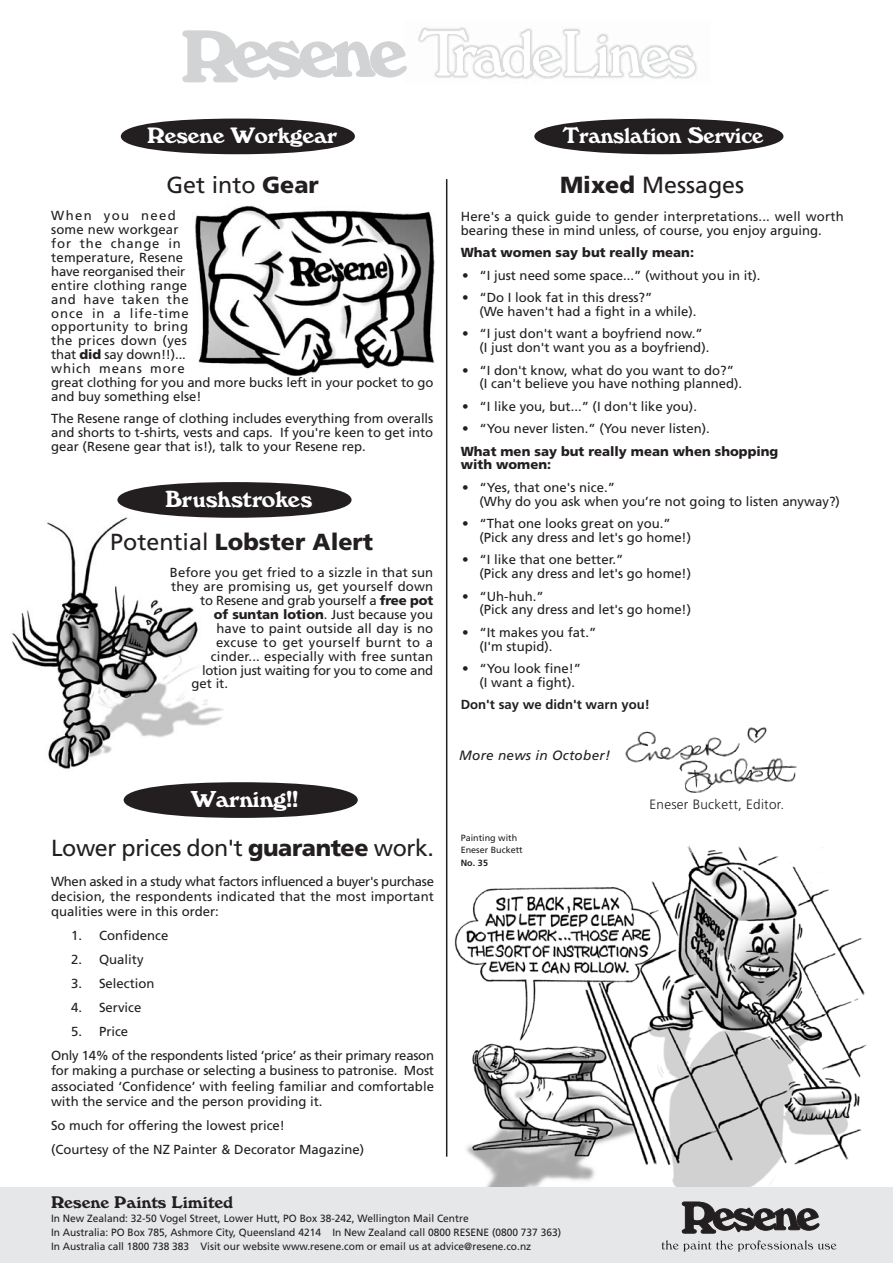
<style>
.page{position:relative;width:893px;height:1263px;background:#fff}
.page>*{position:absolute;margin:0;border:0;box-sizing:border-box;transform-origin:0 0}
.t1{font:24px "Windsor Bold DTC";color:#fff}
.t2{font:23.25px "Frutiger";letter-spacing:-.02em;color:#231f20}
.t3{font:900 23.25px "Frutiger";color:#231f20}
.t4{font:23.25px "Windsor Bold DTC";color:#fff;scale:.95 1}
.t5{font:23.25px "Windsor Bold DTC";color:#fff}
.t6{font:23.25px "Frutiger";color:#231f20}
.t7{font:16.5px "Windsor BT";color:#231f20}
.t8{font:300 13.5px "Frutiger";letter-spacing:.02em;color:#231f20}
.t9{font:italic 13.5px "Frutiger";letter-spacing:.02em;color:#231f20}
.t10{font:13.2px/13.8px "Frutiger";color:#231f20}
.t11{font:900 13.2px/13.8px "Frutiger";color:#231f20}
.t12{font:13.2px/23.9px "Frutiger";letter-spacing:-.02em;color:#231f20}
.t13{font:13.2px "Frutiger";letter-spacing:.025em;color:#231f20}
.t14{font:700 13.2px "Frutiger";color:#231f20}
.t15{font:10.5px/14px "Frutiger";color:#231f20}
.t16{font:9px/12.3px "Frutiger";color:#231f20}
.t17{font:700 9px "Frutiger";color:#231f20}
.s1{font-weight:900}
.s2{font-weight:400}
</style>
<div class="page">
<img style="left:445px;top:836px;width:422px;height:351px">
<img style="left:195px;top:205px;width:240px;height:172px">
<img style="left:11px;top:514px;width:213px;height:255px">
<img style="left:625px;top:727px;width:172px;height:66px">
<div style="left:0;top:1187px;width:892px;height:76px;background:#e6e7e8"></div>
<svg style="left:682px;top:1202px;width:137px;height:32px"></svg>
<svg style="left:661px;top:1240px;width:175px;height:11px"></svg>
<img style="left:418px;top:27px;width:279px;height:52px">
<svg style="left:182px;top:30px;width:225px;height:52px"></svg>
<svg style="left:420px;top:29px;width:275px;height:48px"></svg>
<div style="left:534px;top:119px;width:249px;height:35px;background:#231f20;border-radius:50%"></div>
<div style="left:117px;top:482px;width:234px;height:36px;background:#231f20;border-radius:50%"></div>
<div style="left:121px;top:119px;width:234px;height:35px;background:#231f20;border-radius:50%"></div>
<hr style="left:446px;top:179px;width:1px;height:978px;background:#231f20">
<div style="left:123px;top:782px;width:235px;height:36px;background:#231f20;border-radius:50%"></div>
<h2 class="t5" style="left:147px;top:126px;width:191px">Resene Workgear</h2>
<h2 class="t2" style="left:166px;top:176px;width:154px">Get into <span class="s1">Gear</span></h2>
<p class="t10" style="left:51px;top:210px;width:383px">When you need<br>some new workgear<br>for the change in<br>temperature, Resene<br>have reorganised their<br>entire clothing range<br>and have taken the<br>once in a life-time<br>opportunity to bring<br>the prices down (yes<br>that <span class="s1">did</span> say down!!)...<br>which means more<br>great clothing for you and more bucks left in your pocket to go and buy something else!</p>
<p class="t10" style="left:51px;top:413px;width:383px;text-align:justify">The Resene range of clothing includes everything from overalls and shorts to t-shirts, vests and caps. If you're keen to get into gear (Resene gear that is!), talk to your Resene rep.</p>
<h1 class="t1" style="left:165px;top:490px;width:149px">Brushstrokes</h1>
<h2 class="t3" style="left:110px;top:533px;width:264px"><span class="s2">Potential</span> Lobster Alert</h2>
<p class="t10" style="left:170px;top:567px;width:265px">Before you get fried to a sizzle in that sun</p>
<p class="t10" style="left:171px;top:581px;width:263px">they are promising us, get yourself down</p>
<p class="t10" style="left:200px;top:595px;width:234px">to Resene and grab yourself a <span class="s1">free pot</span></p>
<p class="t10" style="left:214px;top:609px;width:221px"><span class="s1">of suntan lotion</span>. Just because you</p>
<p class="t10" style="left:216px;top:622px;width:218px">have to paint outside all day is no</p>
<p class="t13" style="left:216px;top:637px;width:219px">excuse to get yourself burnt to a</p>
<p class="t10" style="left:211px;top:650px;width:224px">cinder... especially with free suntan</p>
<p class="t10" style="left:202px;top:664px;width:233px">lotion just waiting for you to come and</p>
<p class="t10" style="left:191px;top:678px;width:38px">get it.</p>
<h1 class="t1" style="left:191px;top:790px;width:109px">Warning!!</h1>
<h2 class="t2" style="left:51px;top:839px;width:384px">Lower prices don't <span class="s1">guarantee</span> work.</h2>
<p class="t10" style="left:51px;top:874px;width:384px;line-height:15.5px;text-align:justify">When asked in a study what factors influenced a buyer's purchase decision, the respondents indicated that the most important qualities were in this order:</p>
<p class="t10" style="left:71px;top:930px;width:99px">1. Confidence</p>
<p class="t10" style="left:71px;top:954px;width:74px">2. Quality</p>
<p class="t10" style="left:71px;top:978px;width:85px">3. Selection</p>
<p class="t10" style="left:71px;top:1002px;width:72px">4. Service</p>
<p class="t12" style="left:51px;top:1021px;width:384px;text-indent:20px">5. Price<br>Only 14% of the respondents listed ‘price’ as their primary reason</p>
<p class="t10" style="left:51px;top:1064px;width:384px;line-height:15.5px;text-align:justify">for making a purchase or selecting a business to patronise. Most associated ‘Confidence’ with feeling familiar and comfortable with the service and the person providing it.</p>
<p class="t10" style="left:51px;top:1115px;width:314px;line-height:23.9px">So much for offering the lowest price!<br>(Courtesy of the NZ Painter &amp; Decorator Magazine)</p>
<h2 class="t4" style="left:563px;top:126px;width:212px">Translation Service</h2>
<h2 class="t6" style="left:560px;top:176px;width:186px"><span class="s1">Mixed</span> Messages</h2>
<p class="t10" style="left:461px;top:211px;width:384px">Here's a quick guide to gender interpretations... well worth bearing these in mind unless, of course, you enjoy arguing.</p>
<p class="t11" style="left:461px;top:247px;width:235px">What women say but really mean:</p>
<p class="t10" style="left:462px;top:269px;width:300px">• “I just need some space...” (without you in it).</p>
<p class="t10" style="left:479px;top:292px;width:218px;text-indent:-17px">• “Do I look fat in this dress?”<br>(We haven't had a fight in a while).</p>
<p class="t10" style="left:479px;top:328px;width:231px;text-indent:-17px">• “I just don't want a boyfriend now.” (I just don't want you as a boyfriend).</p>
<p class="t10" style="left:479px;top:364px;width:264px;text-indent:-17px">• “I don't know, what do you want to do?” (I can't believe you have nothing planned).</p>
<p class="t10" style="left:462px;top:400px;width:236px">• “I like you, but...” (I don't like you).</p>
<p class="t10" style="left:462px;top:423px;width:249px">• “You never listen.” (You never listen).</p>
<p class="t11" style="left:461px;top:445px;width:319px">What men say but really mean when shopping with women:</p>
<p class="t10" style="left:479px;top:481px;width:362px;text-indent:-17px">• “Yes, that one's nice.”<br>(Why do you ask when you’re not going to listen anyway?)</p>
<p class="t10" style="left:479px;top:518px;width:213px;text-indent:-17px">• “That one looks great on you.” (Pick any dress and let's go home!)</p>
<p class="t10" style="left:479px;top:554px;width:213px;text-indent:-17px">• “I like that one better.”<br>(Pick any dress and let's go home!)</p>
<p class="t10" style="left:479px;top:590px;width:213px;text-indent:-17px">• “Uh-huh.”<br>(Pick any dress and let's go home!)</p>
<p class="t10" style="left:479px;top:626px;width:118px;text-indent:-17px">• “It makes you fat.” (I'm stupid).</p>
<p class="t10" style="left:479px;top:663px;width:103px;text-indent:-17px">• “You look fine!” (I want a fight).</p>
<p class="t14" style="left:461px;top:699px;width:191px">Don't say we didn't warn you!</p>
<p class="t9" style="left:459px;top:750px;width:152px">More news in October!</p>
<p class="t16" style="left:461px;top:833px;width:64px">Painting with<br>Eneser Buckett</p>
<p class="t17" style="left:461px;top:859px;width:29px">No. 35</p>
<p class="t8" style="left:649px;top:798px;width:136px">Eneser Buckett, Editor.</p>
<p class="t7" style="left:51px;top:1196px;width:183px">Resene Paints Limited</p>
<p class="t15" style="left:51px;top:1212px;width:511px">In New Zealand: 32-50 Vogel Street, Lower Hutt, PO Box 38-242, Wellington Mail Centre<br>In Australia: PO Box 785, Ashmore City, Queensland 4214 In New Zealand call 0800 RESENE (0800 737 363)<br>In Australia call 1800 738 383 Visit our website www.resene.com or email us at advice@resene.co.nz</p>
</div>
